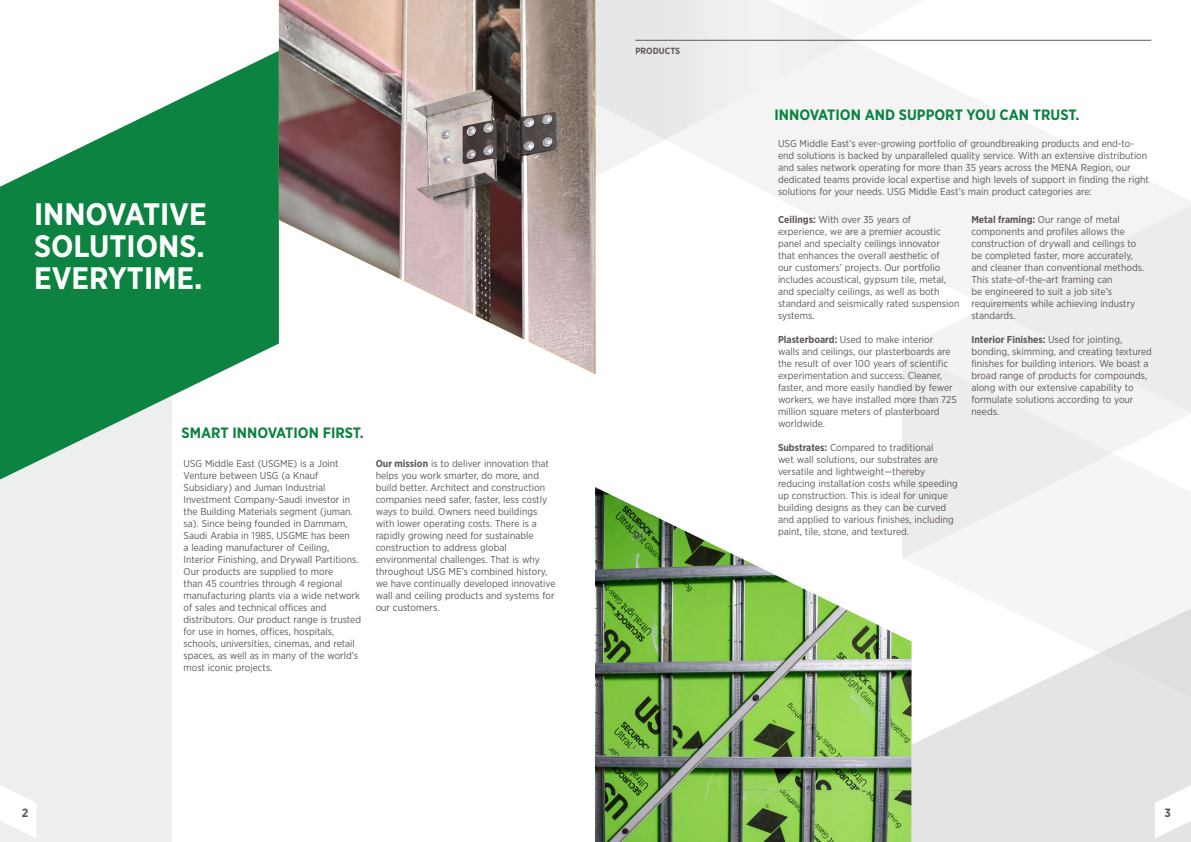
<style>
.page{position:relative;width:1191px;height:842px;background:#fff}
.page>*{position:absolute;margin:0;border:0;box-sizing:border-box;transform-origin:0 0}
.t1{font:700 31px "Gotham Narrow";color:#fff}
.Helvetica_light_10pt{font:700 15px "Gotham Narrow";color:#0c8340}
.t2{font:700 12px "Gotham Narrow";color:#5f565c}
.Helvetica_light_10pt-2{font:10px/12px "Gotham Narrow";color:#5f565c}
.t3{font:700 9px "Gotham Narrow";color:#5f565c}
.s1{font-weight:700}
</style>
<div class="page">
<div style="left:0;top:375px;width:172px;height:467px;background:#edeeee"></div>
<svg style="left:595px;top:39px;width:563px;height:336px"></svg>
<svg style="left:0;top:51px;width:279px;height:428px;fill:#0c8340"></svg>
<img style="left:595px;top:487px;width:316px;height:355px">
<svg style="left:595px;top:0;width:330px;height:177px"></svg>
<svg style="left:902px;top:186px;width:289px;height:163px;fill:#f4f4f5"></svg>
<div style="left:902px;top:349px;width:289px;height:375px;background:#f2f3f3"></div>
<svg style="left:911px;top:590px;width:280px;height:252px;fill:#e4e4e5"></svg>
<svg style="left:0;top:785px;width:36px;height:53px"></svg>
<svg style="left:1154px;top:785px;width:37px;height:53px"></svg>
<img style="left:279px;top:0;width:316px;height:374px">
<hr style="left:635px;top:40px;width:516px;height:1px;background:#5f565c">
<p class="t1" style="left:34px;top:195px;width:174px">INNOVATIVE</p>
<p class="t1" style="left:34px;top:227px;width:172px">SOLUTIONS.</p>
<p class="t1" style="left:34px;top:259px;width:170px">EVERYTIME.</p>
<p class="Helvetica_light_10pt" style="left:181px;top:423px;width:184px">SMART INNOVATION FIRST.</p>
<p class="Helvetica_light_10pt-2" style="left:183px;top:457px;width:179px">USG Middle East (USGME) is a Joint Venture between USG (a Knauf Subsidiary) and Juman Industrial Investment Company-Saudi investor in the Building Materials segment (juman. sa). Since being founded in Dammam, Saudi Arabia in 1985, USGME has been<br>a leading manufacturer of Ceiling, Interior Finishing, and Drywall Partitions.<br>Our products are supplied to more<br>than 45 countries through 4 regional manufacturing plants via a wide network of sales and technical offices and distributors. Our product range is trusted for use in homes, offices, hospitals, schools, universities, cinemas, and retail spaces, as well as in many of the world’s most iconic projects.</p>
<p class="Helvetica_light_10pt-2" style="left:376px;top:457px;width:181px"><span class="s1">Our mission</span> is to deliver innovation that helps you work smarter, do more, and build better. Architect and construction companies need safer, faster, less costly ways to build. Owners need buildings with lower operating costs. There is a rapidly growing need for sustainable construction to address global environmental challenges. That is why throughout USG ME’s combined history, we have continually developed innovative wall and ceiling products and systems for our customers.</p>
<p class="t3" style="left:635px;top:45px;width:46px">PRODUCTS</p>
<p class="Helvetica_light_10pt" style="left:774px;top:105px;width:306px">INNOVATION AND SUPPORT YOU CAN TRUST.</p>
<p class="Helvetica_light_10pt-2" style="left:778px;top:138px;width:372px">USG Middle East’s ever-growing portfolio of groundbreaking products and end-to&shy;end solutions is backed by unparalleled quality service. With an extensive distribution and sales network operating for more than 35 years across the MENA Region, our dedicated teams provide local expertise and high levels of support in finding the right solutions for your needs. USG Middle East’s main product categories are:</p>
<p class="Helvetica_light_10pt-2" style="left:778px;top:213px;width:183px"><span class="s1">Ceilings:</span> With over 35 years of experience, we are a premier acoustic panel and specialty ceilings innovator that enhances the overall aesthetic of<br>our customers’ projects. Our portfolio includes acoustical, gypsum tile, metal, and specialty ceilings, as well as both standard and seismically rated suspension systems.</p>
<p class="Helvetica_light_10pt-2" style="left:778px;top:333px;width:180px"><span class="s1">Plasterboard:</span> Used to make interior walls and ceilings, our plasterboards are the result of over 100 years of scientific experimentation and success. Cleaner, faster, and more easily handled by fewer workers, we have installed more than 725 million square meters of plasterboard worldwide.</p>
<p class="Helvetica_light_10pt-2" style="left:778px;top:441px;width:181px"><span class="s1">Substrates:</span> Compared to traditional<br>wet wall solutions, our substrates are versatile and lightweight—thereby reducing installation costs while speeding up construction. This is ideal for unique building designs as they can be curved and applied to various finishes, including paint, tile, stone, and textured.</p>
<p class="Helvetica_light_10pt-2" style="left:971px;top:213px;width:174px"><span class="s1">Metal framing:</span> Our range of metal components and profiles allows the construction of drywall and ceilings to be completed faster, more accurately, and cleaner than conventional methods.<br>This state-of-the-art framing can<br>be engineered to suit a job site’s requirements while achieving industry standards.</p>
<p class="Helvetica_light_10pt-2" style="left:971px;top:333px;width:182px"><span class="s1">Interior Finishes:</span> Used for jointing, bonding, skimming, and creating textured finishes for building interiors. We boast a broad range of products for compounds, along with our extensive capability to formulate solutions according to your needs.</p>
<p class="t2" style="left:22px;top:805px;width:8px">2</p>
<p class="t2" style="left:1164px;top:805px;width:8px">3</p>
</div>
